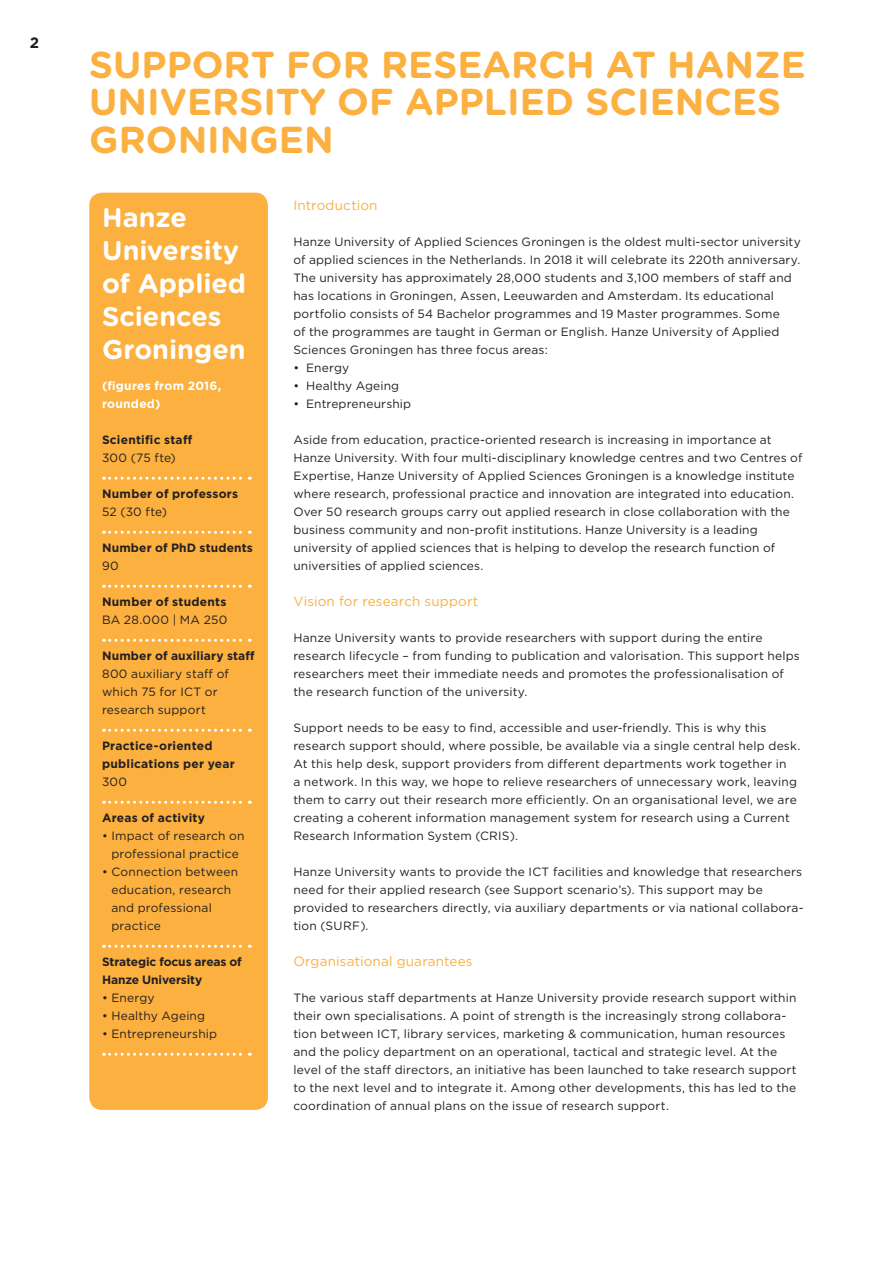
<style>
.page{position:relative;width:893px;height:1263px;background:#fff}
.page>*{position:absolute;margin:0;border:0;box-sizing:border-box;transform-origin:0 0}
.t1{font:700 37.5px/37.5px "Gotham Rounded";color:#fbb03f}
.t2{font:700 27px/33px "Gotham Rounded";color:#fff}
.t3{font:700 15px "Gotham";color:#231f20}
.t4{font:13.5px "Gotham";letter-spacing:.01em;color:#fbb03f}
.t5{font:12px/18px "Gotham";letter-spacing:.015em;color:#231f20}
.t6{font:700 12px/18px "Gotham";letter-spacing:.015em;color:#231f20}
.t7{font:700 12px/18px "Gotham";letter-spacing:-.01em;color:#231f20}
.t8{font:700 12px/18px "Gotham";letter-spacing:.02em;color:#fff}
</style>
<div class="page">
<div style="left:89px;top:193px;width:179px;height:917px;background:#fbb03f;border-radius:13px"></div>
<svg style="left:104px;top:477px;width:146px;height:3px"></svg>
<svg style="left:104px;top:531px;width:146px;height:3px"></svg>
<svg style="left:104px;top:585px;width:146px;height:3px"></svg>
<svg style="left:104px;top:639px;width:146px;height:3px"></svg>
<svg style="left:104px;top:729px;width:146px;height:3px"></svg>
<svg style="left:104px;top:801px;width:146px;height:3px"></svg>
<svg style="left:104px;top:945px;width:146px;height:3px"></svg>
<svg style="left:104px;top:1053px;width:146px;height:3px"></svg>
<p class="t3" style="left:30px;top:33px;width:11px">2</p>
<h1 class="t1" style="left:89px;top:44px;width:718px">SUPPORT FOR RESEARCH AT HANZE<br>UNIVERSITY OF APPLIED SCIENCES<br>GRONINGEN</h1>
<h2 class="t2" style="left:102px;top:200px;width:146px">Hanze<br>University of Applied<br>Sciences<br>Groningen</h2>
<p class="t8" style="left:102px;top:376px;width:121px">(figures from 2016, rounded)</p>
<p class="t6" style="left:102px;top:430px;width:92px">Scientific staff</p>
<p class="t5" style="left:102px;top:448px;width:75px">300 (75 fte)</p>
<p class="t6" style="left:102px;top:484px;width:138px">Number of professors</p>
<p class="t5" style="left:102px;top:502px;width:66px">52 (30 fte)</p>
<p class="t6" style="left:102px;top:538px;width:152px">Number of PhD students</p>
<p class="t5" style="left:102px;top:556px;width:18px">90</p>
<p class="t6" style="left:102px;top:592px;width:126px">Number of students</p>
<p class="t5" style="left:102px;top:610px;width:127px">BA 28.000 | MA 250</p>
<p class="t6" style="left:102px;top:646px;width:154px">Number of auxiliary staff</p>
<p class="t5" style="left:102px;top:664px;width:128px">800 auxiliary staff of which 75 for ICT or research support</p>
<p class="t6" style="left:102px;top:736px;width:134px">Practice-oriented publications per year</p>
<p class="t5" style="left:102px;top:772px;width:27px">300</p>
<p class="t6" style="left:102px;top:808px;width:104px">Areas of activity</p>
<p class="t5" style="left:102px;top:826px;width:144px;text-align:center">• Impact of research on professional practice</p>
<p class="t5" style="left:111px;top:862px;width:128px;text-indent:-9px">• Connection between education, research and professional practice</p>
<p class="t7" style="left:102px;top:952px;width:141px">Strategic focus areas of<br>Hanze University</p>
<p class="t5" style="left:102px;top:988px;width:54px">• Energy</p>
<p class="t5" style="left:102px;top:1006px;width:105px">• Healthy Ageing</p>
<p class="t5" style="left:102px;top:1024px;width:117px">• Entrepreneurship</p>
<p class="t4" style="left:293px;top:196px;width:86px">Introduction</p>
<p class="t5" style="left:293px;top:232px;width:509px">Hanze University of Applied Sciences Groningen is the oldest multi-sector university of applied sciences in the Netherlands. In 2018 it will celebrate its 220th anniversary.<br>The university has approximately 28,000 students and 3,100 members of staff and has locations in Groningen, Assen, Leeuwarden and Amsterdam. Its educational portfolio consists of 54 Bachelor programmes and 19 Master programmes. Some<br>of the programmes are taught in German or English. Hanze University of Applied Sciences Groningen has three focus areas:</p>
<p class="t5" style="left:293px;top:358px;width:57px">• Energy</p>
<p class="t5" style="left:293px;top:376px;width:107px">• Healthy Ageing</p>
<p class="t5" style="left:293px;top:394px;width:119px">• Entrepreneurship</p>
<p class="t5" style="left:293px;top:430px;width:511px">Aside from education, practice-oriented research is increasing in importance at Hanze University. With four multi-disciplinary knowledge centres and two Centres of Expertise, Hanze University of Applied Sciences Groningen is a knowledge institute where research, professional practice and innovation are integrated into education.<br>Over 50 research groups carry out applied research in close collaboration with the business community and non-profit institutions. Hanze University is a leading university of applied sciences that is helping to develop the research function of universities of applied sciences.</p>
<p class="t4" style="left:293px;top:592px;width:186px">Vision for research support</p>
<p class="t5" style="left:293px;top:628px;width:508px">Hanze University wants to provide researchers with support during the entire research lifecycle – from funding to publication and valorisation. This support helps researchers meet their immediate needs and promotes the professionalisation of the research function of the university.</p>
<p class="t5" style="left:293px;top:718px;width:508px">Support needs to be easy to find, accessible and user-friendly. This is why this research support should, where possible, be available via a single central help desk.<br>At this help desk, support providers from different departments work together in<br>a network. In this way, we hope to relieve researchers of unnecessary work, leaving them to carry out their research more efficiently. On an organisational level, we are creating a coherent information management system for research using a Current Research Information System (CRIS).</p>
<p class="t5" style="left:293px;top:862px;width:512px">Hanze University wants to provide the ICT facilities and knowledge that researchers need for their applied research (see Support scenario’s). This support may be provided to researchers directly, via auxiliary departments or via national collabora&shy;tion (SURF).</p>
<p class="t4" style="left:293px;top:952px;width:181px">Organisational guarantees</p>
<p class="t5" style="left:293px;top:988px;width:505px">The various staff departments at Hanze University provide research support within their own specialisations. A point of strength is the increasingly strong collabora&shy;tion between ICT, library services, marketing &amp; communication, human resources and the policy department on an operational, tactical and strategic level. At the level of the staff directors, an initiative has been launched to take research support to the next level and to integrate it. Among other developments, this has led to the coordination of annual plans on the issue of research support.</p>
</div>
